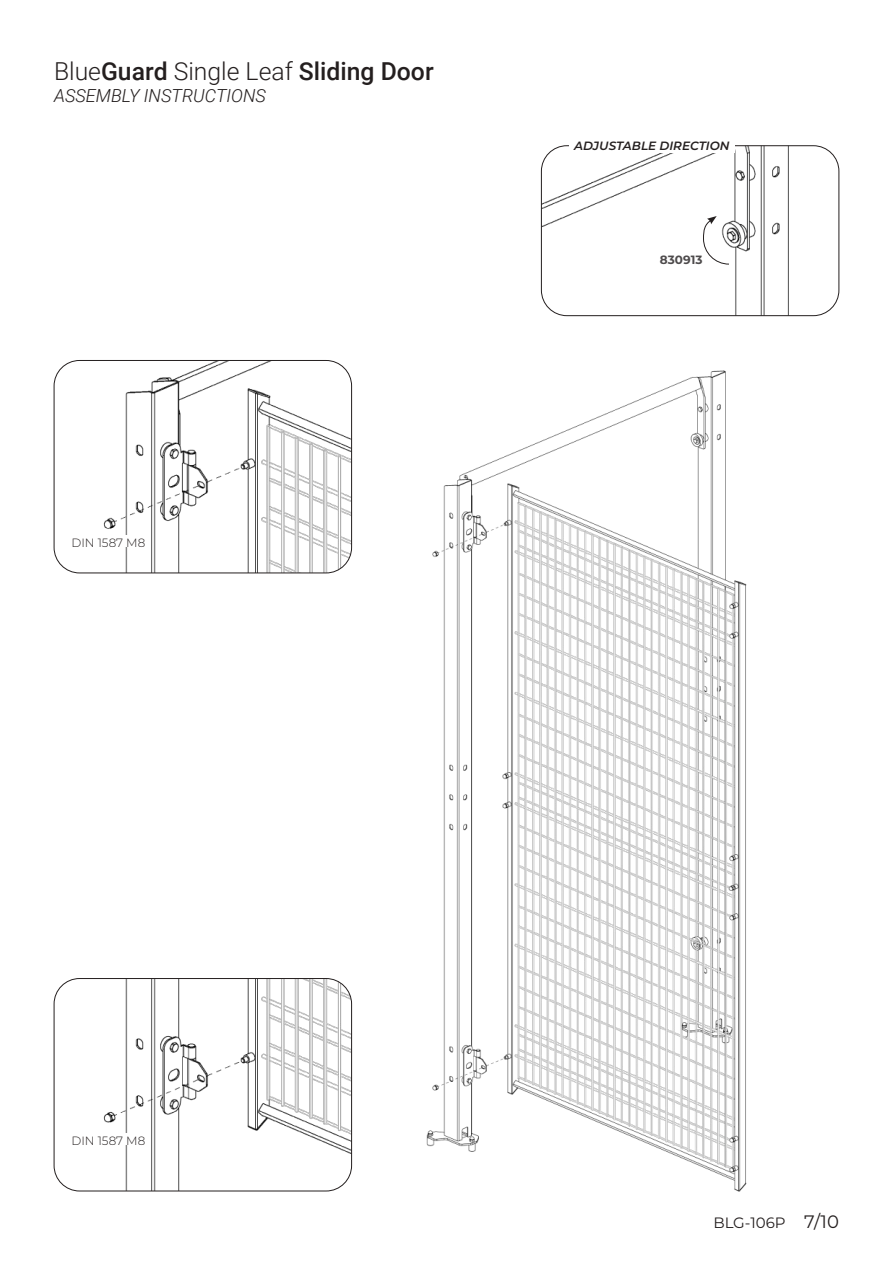
<style>
.page{position:relative;width:893px;height:1263px;background:#fff}
.page>*{position:absolute;margin:0;border:0;box-sizing:border-box;transform-origin:0 0}
.t1{font:500 24.75px "Roboto";color:#241f1f}
.t2{font:italic 300 18px "Roboto";color:#241f1f}
.t3{font:15px "Montserrat";color:#241f1f}
.t4{font:italic 600 12px "Montserrat";color:#241f1f}
.t5{font:300 12px "Montserrat";color:#241f1f}
.t6{font:700 12px "Montserrat";color:#4e4b4c}
.s1{font-weight:300}
.s2{font-size:18px}
</style>
<div class="page">
<img style="left:54px;top:360px;width:298px;height:213px">
<div style="left:54px;top:360px;width:298px;height:213px;border:1px solid #241f1f;border-radius:26px"></div>
<img style="left:54px;top:978px;width:298px;height:213px">
<div style="left:54px;top:978px;width:298px;height:213px;border:1px solid #241f1f;border-radius:26px"></div>
<img style="left:541px;top:146px;width:298px;height:170px">
<div style="left:541px;top:146px;width:298px;height:170px;border:1px solid #241f1f;border-radius:26px"></div>
<svg style="left:703px;top:216px;width:27px;height:49px"></svg>
<div style="left:569px;top:139px;width:166px;height:14px;background:#fff"></div>
<img style="left:426px;top:370px;width:321px;height:822px">
<div style="left:71px;top:535px;width:74px;height:12px;background:#fff"></div>
<div style="left:71px;top:1133px;width:74px;height:12px;background:#fff"></div>
<div style="left:660px;top:252px;width:42px;height:12px;background:#fff"></div>
<p class="t1" style="left:54px;top:54px;width:381px"><span class="s1">Blue</span>Guard <span class="s1">Single Leaf</span> Sliding Door</p>
<p class="t2" style="left:54px;top:83px;width:214px">ASSEMBLY INSTRUCTIONS</p>
<p class="t5" style="left:71px;top:534px;width:75px">DIN 1587 M8</p>
<p class="t4" style="left:574px;top:137px;width:157px">ADJUSTABLE DIRECTION</p>
<p class="t6" style="left:660px;top:251px;width:44px">830913</p>
<p class="t5" style="left:71px;top:1132px;width:75px">DIN 1587 M8</p>
<p class="t3" style="left:713px;top:1212px;width:127px">BLG-106P <span class="s2">7/10</span></p>
</div>
